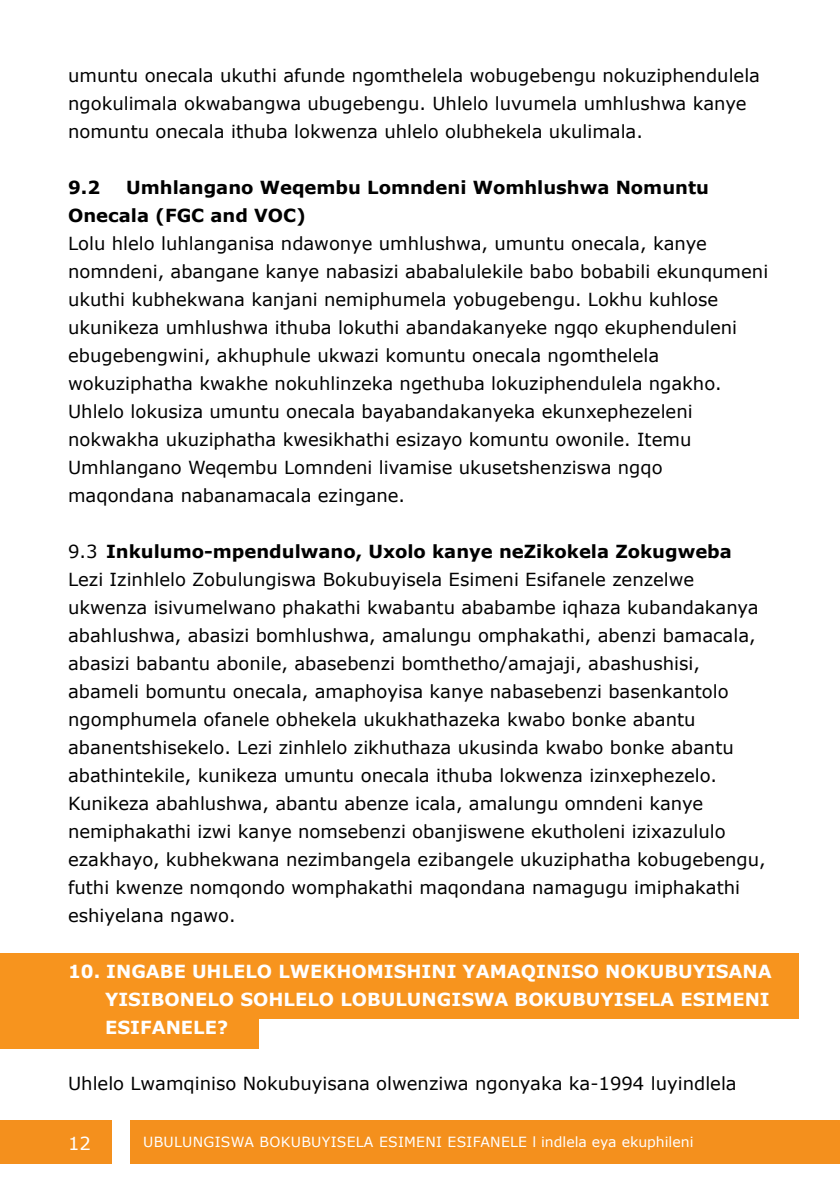
<style>
.page{position:relative;width:840px;height:1191px;background:#fff}
.page>*{position:absolute;margin:0;border:0;box-sizing:border-box;transform-origin:0 0}
.t1{font:18px/28px "Verdana";color:#000}
.t2{font:700 18px/28px "Verdana";color:#fff;text-align:justify}
.t3{font:700 18px/28px "Verdana";color:#000}
.t4{font:18px "Verdana";color:#fff}
.t5{font:14px "Verdana";letter-spacing:.02em;color:#fff}
.s1{font-weight:700}
</style>
<div class="page">
<div style="left:0;top:1120px;width:111px;height:43px;background:#f4901d"></div>
<div style="left:130px;top:1120px;width:709px;height:43px;background:#f4901d"></div>
<hr style="left:839px;top:1120px;width:1px;height:43px;background:#f4901d">
<div style="left:0;top:953px;width:797px;height:40px;background:#f7941e"></div>
<div style="left:0;top:979px;width:797px;height:40px;background:#f7941e"></div>
<div style="left:0;top:1009px;width:258px;height:40px;background:#f7941e"></div>
<p class="t1" style="left:68px;top:61px;width:693px">umuntu onecala ukuthi afunde ngomthelela wobugebengu nokuziphendulela ngokulimala okwabangwa ubugebengu. Uhlelo luvumela umhlushwa kanye nomuntu onecala ithuba lokwenza uhlelo olubhekela ukulimala.</p>
<p class="t3" style="left:68px;top:173px;width:642px;text-indent:58px">Umhlangano Weqembu Lomndeni Womhlushwa Nomuntu<br>Onecala (FGC and VOC)</p>
<p class="t1" style="left:68px;top:229px;width:701px">Lolu hlelo luhlanganisa ndawonye umhlushwa, umuntu onecala, kanye nomndeni, abangane kanye nabasizi ababalulekile babo bobabili ekunqumeni ukuthi kubhekwana kanjani nemiphumela yobugebengu. Lokhu kuhlose ukunikeza umhlushwa ithuba lokuthi abandakanyeke ngqo ekuphenduleni ebugebengwini, akhuphule ukwazi komuntu onecala ngomthelela wokuziphatha kwakhe nokuhlinzeka ngethuba lokuziphendulela ngakho.<br>Uhlelo lokusiza umuntu onecala bayabandakanyeka ekunxephezeleni nokwakha ukuziphatha kwesikhathi esizayo komuntu owonile. Itemu Umhlangano Weqembu Lomndeni livamise ukusetshenziswa ngqo maqondana nabanamacala ezingane.</p>
<p class="t1" style="left:68px;top:537px;width:698px">9.3 <span class="s1">Inkulumo-mpendulwano, Uxolo kanye neZikokela Zokugweba </span>Lezi Izinhlelo Zobulungiswa Bokubuyisela Esimeni Esifanele zenzelwe ukwenza isivumelwano phakathi kwabantu ababambe iqhaza kubandakanya abahlushwa, abasizi bomhlushwa, amalungu omphakathi, abenzi bamacala, abasizi babantu abonile, abasebenzi bomthetho/amajaji, abashushisi, abameli bomuntu onecala, amaphoyisa kanye nabasebenzi basenkantolo ngomphumela ofanele obhekela ukukhathazeka kwabo bonke abantu abanentshisekelo. Lezi zinhlelo zikhuthaza ukusinda kwabo bonke abantu abathintekile, kunikeza umuntu onecala ithuba lokwenza izinxephezelo.<br>Kunikeza abahlushwa, abantu abenze icala, amalungu omndeni kanye nemiphakathi izwi kanye nomsebenzi obanjiswene ekutholeni izixazululo ezakhayo, kubhekwana nezimbangela ezibangele ukuziphatha kobugebengu, futhi kwenze nomqondo womphakathi maqondana namagugu imiphakathi eshiyelana ngawo.</p>
<p class="t2" style="left:105px;top:957px;width:668px;text-indent:-37px">10. INGABE UHLELO LWEKHOMISHINI YAMAQINISO NOKUBUYISANA YISIBONELO SOHLELO LOBULUNGISWA BOKUBUYISELA ESIMENI ESIFANELE?</p>
<p class="t3" style="left:68px;top:173px;width:34px">9.2</p>
<p class="t1" style="left:68px;top:1069px;width:669px">Uhlelo Lwamqiniso Nokubuyisana olwenziwa ngonyaka ka-1994 luyindlela</p>
<p class="t4" style="left:68px;top:1132px;width:24px">12</p>
<p class="t5" style="left:143px;top:1133px;width:551px">UBULUNGISWA BOKUBUYISELA ESIMENI ESIFANELE l indlela eya ekuphileni</p>
</div>
